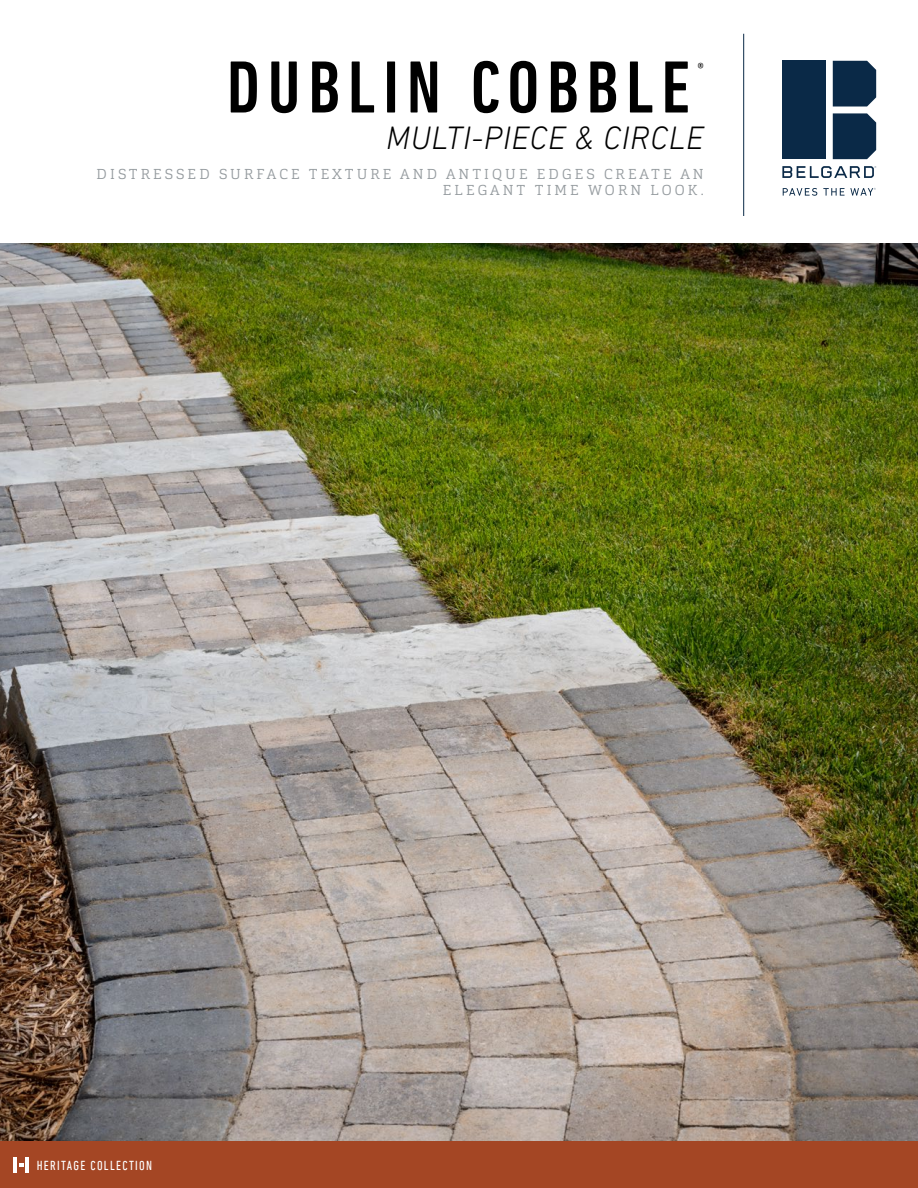
<style>
.page{position:relative;width:918px;height:1188px;background:#fff}
.page>*{position:absolute;margin:0;border:0;box-sizing:border-box;transform-origin:0 0}
.t1{font:500 condensed 75px "DIN Next LT Pro";letter-spacing:.1em;color:#000}
.t2{font:italic 300 33px "DIN Next LT Pro";letter-spacing:.02em;color:#000}
.t3{font:500 condensed 14.85px "DIN Next LT Pro";color:#000}
.t4{font:300 14.25px/16.5px "Cargan";letter-spacing:.21em;color:#959b9f;text-align:right}
.t5{font:condensed 13.35px "DIN Next LT Pro";letter-spacing:.1em;color:#fff}
</style>
<div class="page">
<hr style="left:743px;top:34px;width:1px;height:182px;background:#0a2947">
<div style="left:833px;top:61px;width:43px;height:46px;background:#0a2947"></div>
<div style="left:833px;top:113px;width:43px;height:46px;background:#0a2947"></div>
<div style="left:782px;top:61px;width:44px;height:98px;background:#0a2947"></div>
<svg style="left:782px;top:166px;width:94px;height:12px"></svg>
<svg style="left:783px;top:188px;width:34px;height:8px"></svg>
<svg style="left:823px;top:188px;width:53px;height:8px"></svg>
<div style="left:0;top:1141px;width:918px;height:47px;background:#a44624"></div>
<hr style="left:14px;top:1158px;width:3px;height:15px;background:#fff">
<svg style="left:19px;top:1163px;width:5px;height:4px"></svg>
<hr style="left:25px;top:1158px;width:4px;height:15px;background:#fff">
<img style="left:0;top:243px;width:918px;height:898px">
<h1 class="t1" style="left:227px;top:45px;width:465px">DUBLIN COBBLE</h1>
<p class="t3" style="left:697px;top:59px;width:8px">®</p>
<h2 class="t2" style="left:386px;top:118px;width:319px">MULTI-PIECE &amp; CIRCLE</h2>
<p class="t4" style="left:97px;top:165px;width:609px">DISTRESSED SURFACE TEXTURE AND ANTIQUE EDGES CREATE AN<br>ELEGANT TIME WORN LOOK.</p>
<p class="t5" style="left:37px;top:1158px;width:117px">HERITAGE COLLECTION</p>
</div>
